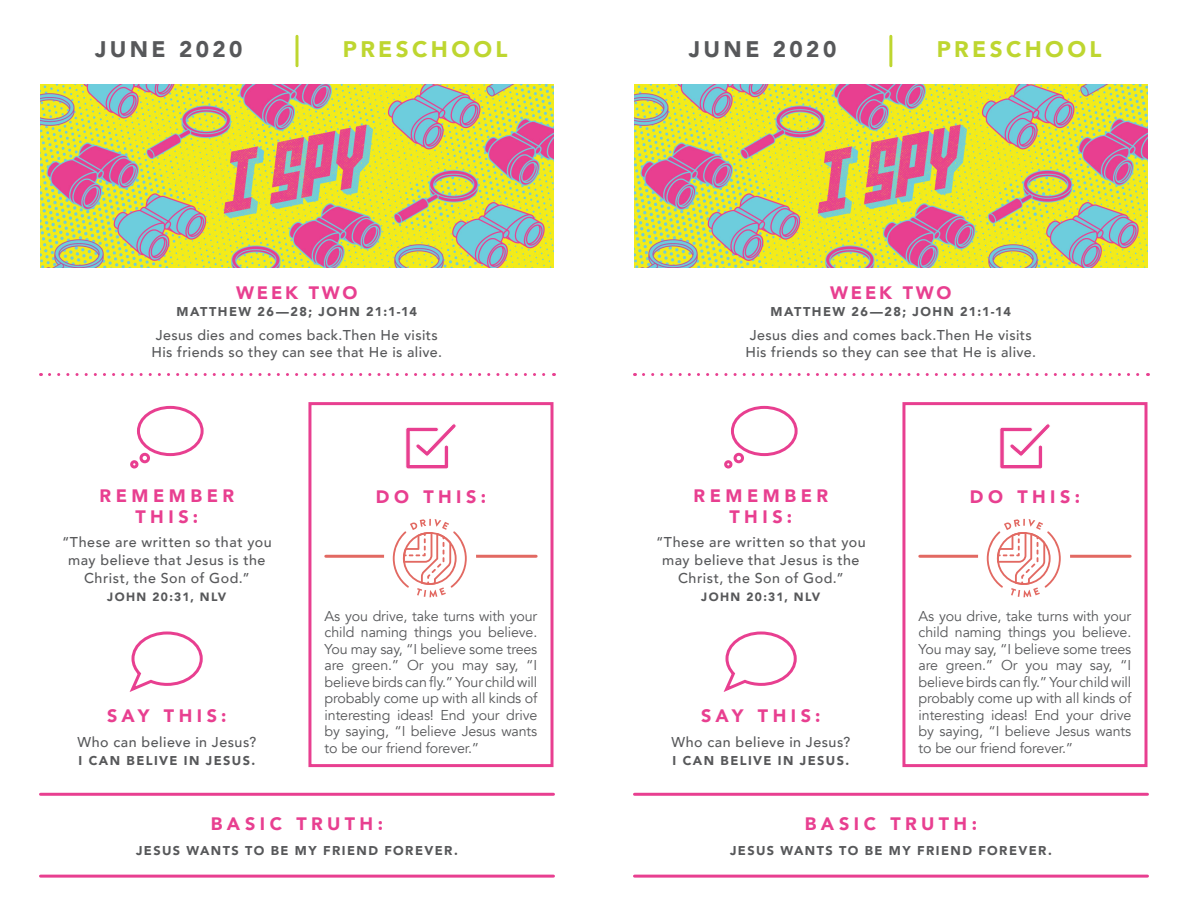
<style>
.page{position:relative;width:1188px;height:918px;background:#fff}
.page>*{position:absolute;margin:0;border:0;box-sizing:border-box;transform-origin:0 0}
.t1{font:900 22.5px "Avenir";letter-spacing:.15em;color:#bed630}
.t2{font:900 22.5px "Avenir";letter-spacing:.15em;color:#57585a}
.t3{font:900 18px/21px "Avenir";letter-spacing:.25em;color:#e83f90;text-align:center}
.t4{font:14.25px/16.5px "Avenir";letter-spacing:-.01em;color:#57585a;text-align:justify}
.t5{font:500 14.25px/18px "Avenir";letter-spacing:.025em;color:#57585a;text-align:center}
.t6{font:900 12.75px "Avenir";letter-spacing:.115em;color:#57585a}
.t7{font:900 12px "Avenir";letter-spacing:.115em;color:#57585a}
</style>
<div class="page">
<svg style="left:50px;top:373px;width:505px;height:3px"></svg>
<svg style="left:644px;top:373px;width:505px;height:3px"></svg>
<svg style="left:405px;top:424px;width:51px;height:45px"></svg>
<svg style="left:999px;top:424px;width:51px;height:45px"></svg>
<div style="left:308px;top:402px;width:246px;height:365px;border:3px solid #e83f90"></div>
<div style="left:902px;top:402px;width:246px;height:365px;border:3px solid #e83f90"></div>
<div style="left:137px;top:406px;width:67px;height:50px;border:3px solid #e83f90;border-radius:50%"></div>
<div style="left:140px;top:453px;width:10px;height:10px;border:3px solid #e83f90;border-radius:50%"></div>
<div style="left:130px;top:460px;width:8px;height:9px;border:3px solid #e83f90;border-radius:50%"></div>
<div style="left:731px;top:406px;width:67px;height:50px;border:3px solid #e83f90;border-radius:50%"></div>
<div style="left:734px;top:453px;width:10px;height:10px;border:3px solid #e83f90;border-radius:50%"></div>
<div style="left:724px;top:460px;width:8px;height:9px;border:3px solid #e83f90;border-radius:50%"></div>
<svg style="left:129px;top:631px;width:74px;height:61px"></svg>
<svg style="left:723px;top:631px;width:74px;height:61px"></svg>
<hr style="left:326px;top:555px;width:210px;height:3px;background:#e26962">
<div style="left:384px;top:511px;width:92px;height:92px;background:#fff;border-radius:50%"></div>
<svg style="left:393px;top:519px;width:74px;height:78px"></svg>
<hr style="left:920px;top:555px;width:210px;height:3px;background:#e26962">
<div style="left:978px;top:511px;width:92px;height:92px;background:#fff;border-radius:50%"></div>
<svg style="left:987px;top:519px;width:74px;height:78px"></svg>
<hr style="left:40px;top:875px;width:514px;height:3px;background:#e83f90">
<hr style="left:634px;top:875px;width:514px;height:3px;background:#e83f90">
<hr style="left:40px;top:793px;width:514px;height:3px;background:#e83f90">
<hr style="left:634px;top:793px;width:514px;height:3px;background:#e83f90">
<hr style="left:296px;top:36px;width:2px;height:30px;background:#bed630">
<hr style="left:889px;top:36px;width:3px;height:30px;background:#bed630">
<img style="left:40px;top:84px;width:514px;height:184px">
<img style="left:634px;top:84px;width:513px;height:184px">
<h1 class="t2" style="left:95px;top:30px;width:149px">JUNE 2020</h1>
<h1 class="t1" style="left:343px;top:30px;width:166px">PRESCHOOL</h1>
<h1 class="t2" style="left:689px;top:30px;width:149px">JUNE 2020</h1>
<h1 class="t1" style="left:937px;top:30px;width:166px">PRESCHOOL</h1>
<p class="t3" style="left:236px;top:282px;width:123px">WEEK TWO</p>
<p class="t6" style="left:177px;top:301px;width:242px">MATTHEW 26—28; JOHN 21:1-14</p>
<p class="t5" style="left:152px;top:326px;width:292px;line-height:17.2px">Jesus dies and comes back.Then He visits<br>His friends so they can see that He is alive.</p>
<p class="t3" style="left:830px;top:282px;width:123px">WEEK TWO</p>
<p class="t6" style="left:771px;top:301px;width:242px">MATTHEW 26—28; JOHN 21:1-14</p>
<p class="t5" style="left:746px;top:326px;width:292px;line-height:17.2px">Jesus dies and comes back.Then He visits<br>His friends so they can see that He is alive.</p>
<p class="t3" style="left:100px;top:484px;width:136px">REMEMBER</p>
<p class="t3" style="left:376px;top:485px;width:112px">DO THIS:</p>
<p class="t3" style="left:970px;top:485px;width:112px">DO THIS:</p>
<p class="t3" style="left:136px;top:505px;width:64px">THIS:</p>
<p class="t5" style="left:62px;top:533px;width:211px">“These are written so that you may believe that Jesus is the<br>Christ, the Son of God.”</p>
<p class="t7" style="left:107px;top:587px;width:121px">JOHN 20:31, NLV</p>
<p class="t3" style="left:694px;top:484px;width:136px">REMEMBER<br>THIS:</p>
<p class="t5" style="left:656px;top:533px;width:211px">“These are written so that you may believe that Jesus is the<br>Christ, the Son of God.”</p>
<p class="t7" style="left:701px;top:587px;width:121px">JOHN 20:31, NLV</p>
<p class="t3" style="left:107px;top:705px;width:121px">SAY THIS:</p>
<p class="t5" style="left:77px;top:732px;width:181px">Who can believe in Jesus?</p>
<p class="t6" style="left:79px;top:750px;width:178px">I CAN BELIVE IN JESUS.</p>
<p class="t4" style="left:325px;top:608px;width:214px">As you drive, take turns with your child naming things you believe.<br>You may say, “I believe some trees are green.” Or you may say, “I believe birds can fly.” Your child will probably come up with all kinds of interesting ideas! End your drive by saying, “I believe Jesus wants to be our friend forever.”</p>
<p class="t4" style="left:919px;top:608px;width:214px">As you drive, take turns with your child naming things you believe.<br>You may say, “I believe some trees are green.” Or you may say, “I believe birds can fly.” Your child will probably come up with all kinds of interesting ideas! End your drive by saying, “I believe Jesus wants to be our friend forever.”</p>
<p class="t3" style="left:701px;top:705px;width:121px">SAY THIS:</p>
<p class="t5" style="left:671px;top:732px;width:181px">Who can believe in Jesus?</p>
<p class="t6" style="left:673px;top:750px;width:178px">I CAN BELIVE IN JESUS.</p>
<p class="t3" style="left:211px;top:813px;width:174px">BASIC TRUTH:</p>
<p class="t6" style="left:136px;top:840px;width:323px">JESUS WANTS TO BE MY FRIEND FOREVER.</p>
<p class="t3" style="left:805px;top:813px;width:174px">BASIC TRUTH:</p>
<p class="t6" style="left:730px;top:840px;width:323px">JESUS WANTS TO BE MY FRIEND FOREVER.</p>
</div>
